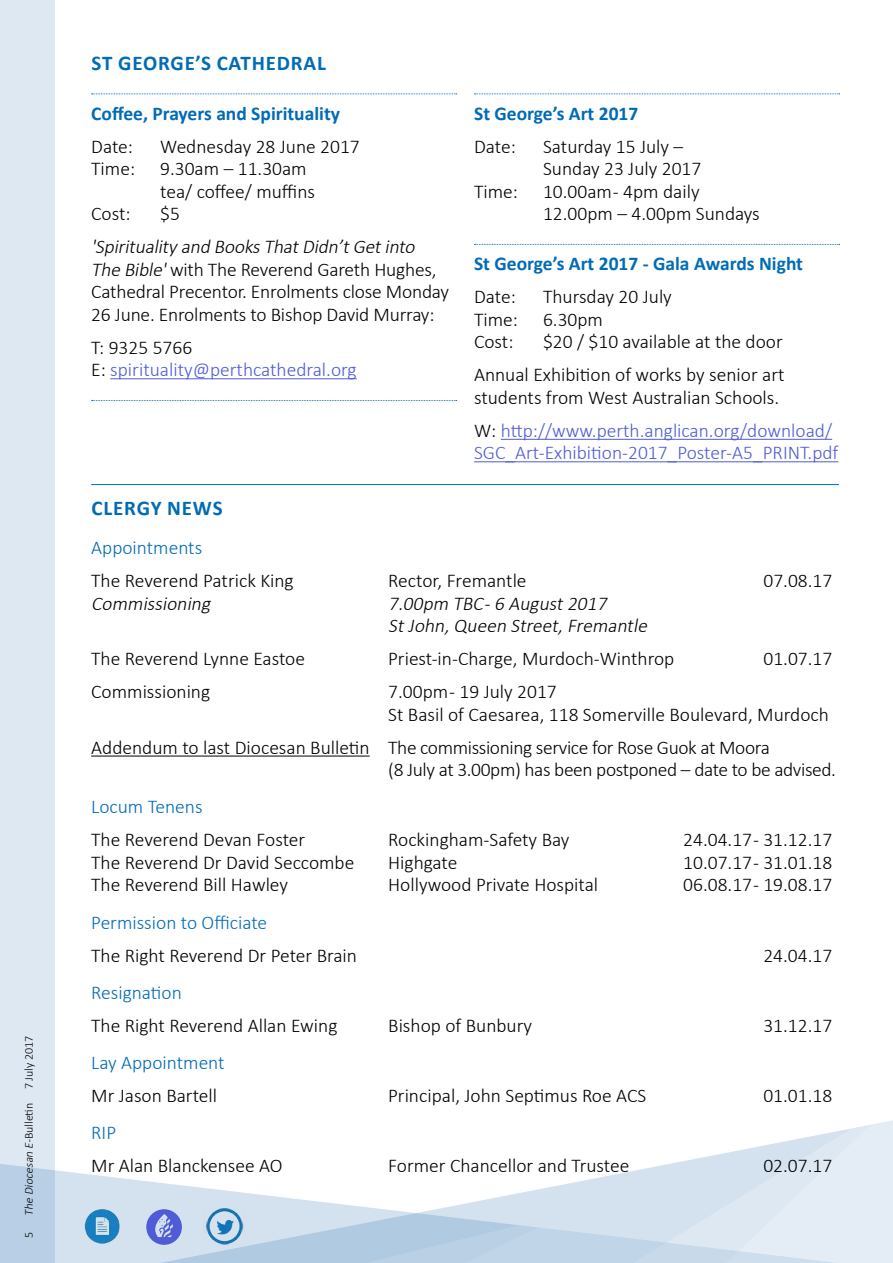
<style>
.page{position:relative;width:893px;height:1263px;background:#fff}
.page>*{position:absolute;margin:0;border:0;box-sizing:border-box;transform-origin:0 0}
.t1{font:700 21px "Calibri";letter-spacing:.04em;color:#006bb6}
.t2{font:300 19.5px/22.5px "Calibri";color:#000}
.t3{font:300 19.5px/22.5px "Calibri";color:#4f5cd6}
.t4{font:300 19.5px/22.5px "Calibri";letter-spacing:-.02em;color:#000}
.t5{font:700 19.5px "Calibri";color:#006bb6}
.t6{font:300 19.5px "Calibri";color:#006bb6}
.t7{font:italic 300 19.5px/22.5px "Calibri";color:#000}
.t8{font:300 12px "Calibri";color:#000}
.s1{font-style:italic}
.s2{color:#000}
</style>
<div class="page">
<div style="left:0;top:0;width:54px;height:1263px;background:#dee8f3"></div>
<svg style="left:670px;top:1120px;width:223px;height:143px;fill:#e4edf5"></svg>
<svg style="left:0;top:1164px;width:838px;height:99px"></svg>
<svg style="left:92px;top:93px;width:365px;height:1px"></svg>
<hr style="left:110px;top:378px;width:247px;height:1px;background:#4f5cd6">
<svg style="left:92px;top:400px;width:365px;height:1px"></svg>
<svg style="left:474px;top:93px;width:366px;height:1px"></svg>
<svg style="left:474px;top:244px;width:366px;height:1px"></svg>
<hr style="left:501px;top:439px;width:331px;height:1px;background:#4f5cd6">
<hr style="left:474px;top:461px;width:364px;height:1px;background:#4f5cd6">
<hr style="left:91px;top:484px;width:748px;height:1px;background:#006bb6">
<hr style="left:91px;top:755px;width:279px;height:1px;background:#000">
<img style="left:84px;top:1208px;width:36px;height:36px">
<img style="left:203px;top:1208px;width:43px;height:37px">
<svg style="left:146px;top:1209px;width:36px;height:36px"></svg>
<p class="t8" style="left:21px;top:1216px;width:182px;rotate:-90deg"><span class="s1">The Diocesan E-</span>Bulletin 7 July 2017</p>
<p class="t8" style="left:21px;top:1238px;width:8px;rotate:-90deg">5</p>
<p class="t1" style="left:92px;top:49px;width:236px">ST GEORGE’S CATHEDRAL</p>
<p class="t5" style="left:91px;top:101px;width:250px">Coffee, Prayers and Spirituality</p>
<p class="t2" style="left:91px;top:135px;width:43px">Date:</p>
<p class="t2" style="left:160px;top:135px;width:201px">Wednesday 28 June 2017</p>
<p class="t2" style="left:91px;top:157px;width:45px">Time:</p>
<p class="t2" style="left:160px;top:157px;width:156px">9.30am – 11.30am tea/ coffee/ muffins</p>
<p class="t2" style="left:91px;top:202px;width:41px">Cost:</p>
<p class="t2" style="left:160px;top:202px;width:21px">$5</p>
<p class="t2" style="left:91px;top:235px;width:359px"><span class="s1">'Spirituality and BooksThatDidn’tGetinto The Bible'</span>with The Reverend Gareth Hughes, Cathedral Precentor. Enrolments close Monday 26 June. Enrolments to Bishop David Murray:</p>
<p class="t3" style="left:91px;top:336px;width:267px"><span class="s2">T: 9325 5766<br>E:</span> spirituality@perthcathedral.org</p>
<p class="t5" style="left:474px;top:101px;width:166px">St George’s Art 2017</p>
<p class="t2" style="left:474px;top:135px;width:43px">Date:</p>
<p class="t2" style="left:543px;top:135px;width:160px">Saturday 15 July –<br>Sunday 23 July 2017</p>
<p class="t2" style="left:474px;top:180px;width:45px">Time:</p>
<p class="t2" style="left:543px;top:180px;width:218px">10.00am - 4pm daily<br>12.00pm – 4.00pm Sundays</p>
<p class="t5" style="left:474px;top:251px;width:330px">St George’s Art 2017 - Gala Awards Night</p>
<p class="t2" style="left:474px;top:285px;width:43px">Date:</p>
<p class="t2" style="left:543px;top:285px;width:130px">Thursday 20 July</p>
<p class="t2" style="left:474px;top:308px;width:45px">Time:</p>
<p class="t2" style="left:543px;top:308px;width:62px">6.30pm</p>
<p class="t2" style="left:474px;top:330px;width:41px">Cost:</p>
<p class="t2" style="left:474px;top:325px;width:312px;line-height:33px;text-align:right">$20 / $10 available at the door<br>Annual Exhibition of works by senior art</p>
<p class="t3" style="left:474px;top:381px;width:360px;line-height:33px"><span class="s2">students from West Australian Schools.<br>W:</span> http://www.perth.anglican.org/download/</p>
<p class="t3" style="left:474px;top:441px;width:366px">SGC_Art-Exhibition-2017_Poster-A5_PRINT.pdf</p>
<p class="t1" style="left:92px;top:494px;width:132px">CLERGY NEWS</p>
<p class="t6" style="left:91px;top:535px;width:113px">Appointments</p>
<p class="t2" style="left:91px;top:569px;width:204px">The Reverend Patrick King</p>
<p class="t2" style="left:388px;top:569px;width:140px">Rector, Fremantle</p>
<p class="t2" style="left:763px;top:569px;width:70px">07.08.17</p>
<p class="t7" style="left:91px;top:592px;width:125px">Commissioning</p>
<p class="t7" style="left:388px;top:592px;width:264px">7.00pm TBC -6 August2017<br>StJohn,Queen Street,Fremantle</p>
<p class="t2" style="left:91px;top:647px;width:215px">The Reverend Lynne Eastoe</p>
<p class="t2" style="left:388px;top:647px;width:288px">Priest-in-Charge, Murdoch-Winthrop</p>
<p class="t2" style="left:763px;top:647px;width:70px">01.07.17</p>
<p class="t2" style="left:91px;top:680px;width:121px">Commissioning</p>
<p class="t2" style="left:388px;top:680px;width:442px">7.00pm - 19 July 2017<br>St Basil of Caesarea, 118 Somerville Boulevard, Murdoch</p>
<p class="t4" style="left:388px;top:736px;width:449px;text-indent:-297px">Addendum to last Diocesan Bulletin The commissioning service for Rose Guok at Moora<br>(8 July at 3.00pm) has been postponed – date to be advised.</p>
<p class="t6" style="left:91px;top:795px;width:113px">Locum Tenens</p>
<p class="t2" style="left:91px;top:828px;width:216px">The Reverend Devan Foster</p>
<p class="t2" style="left:388px;top:828px;width:183px">Rockingham-Safety Bay</p>
<p class="t2" style="left:683px;top:828px;width:150px">24.04.17 - 31.12.17</p>
<p class="t2" style="left:91px;top:851px;width:265px">The Reverend Dr David Seccombe</p>
<p class="t2" style="left:388px;top:851px;width:71px">Highgate</p>
<p class="t2" style="left:683px;top:851px;width:150px">10.07.17 - 31.01.18</p>
<p class="t2" style="left:91px;top:873px;width:198px">The Reverend Bill Hawley</p>
<p class="t2" style="left:388px;top:873px;width:211px">Hollywood Private Hospital</p>
<p class="t2" style="left:683px;top:873px;width:150px">06.08.17 - 19.08.17</p>
<p class="t6" style="left:91px;top:910px;width:178px">Permission to Officiate</p>
<p class="t2" style="left:91px;top:944px;width:267px">The Right Reverend Dr Peter Brain</p>
<p class="t2" style="left:763px;top:944px;width:70px">24.04.17</p>
<p class="t6" style="left:91px;top:980px;width:92px">Resignation</p>
<p class="t2" style="left:91px;top:1014px;width:248px">The Right Reverend Allan Ewing</p>
<p class="t2" style="left:388px;top:1014px;width:145px">Bishop of Bunbury</p>
<p class="t2" style="left:763px;top:1014px;width:70px">31.12.17</p>
<p class="t6" style="left:91px;top:1050px;width:135px">Lay Appointment</p>
<p class="t2" style="left:91px;top:1084px;width:127px">Mr Jason Bartell</p>
<p class="t2" style="left:388px;top:1084px;width:260px">Principal, John Septimus Roe ACS</p>
<p class="t2" style="left:763px;top:1084px;width:70px">01.01.18</p>
<p class="t6" style="left:91px;top:1121px;width:27px">RIP</p>
<p class="t2" style="left:91px;top:1154px;width:193px">Mr Alan Blanckensee AO</p>
<p class="t2" style="left:388px;top:1154px;width:243px">Former Chancellor and Trustee</p>
<p class="t2" style="left:763px;top:1154px;width:70px">02.07.17</p>
</div>
